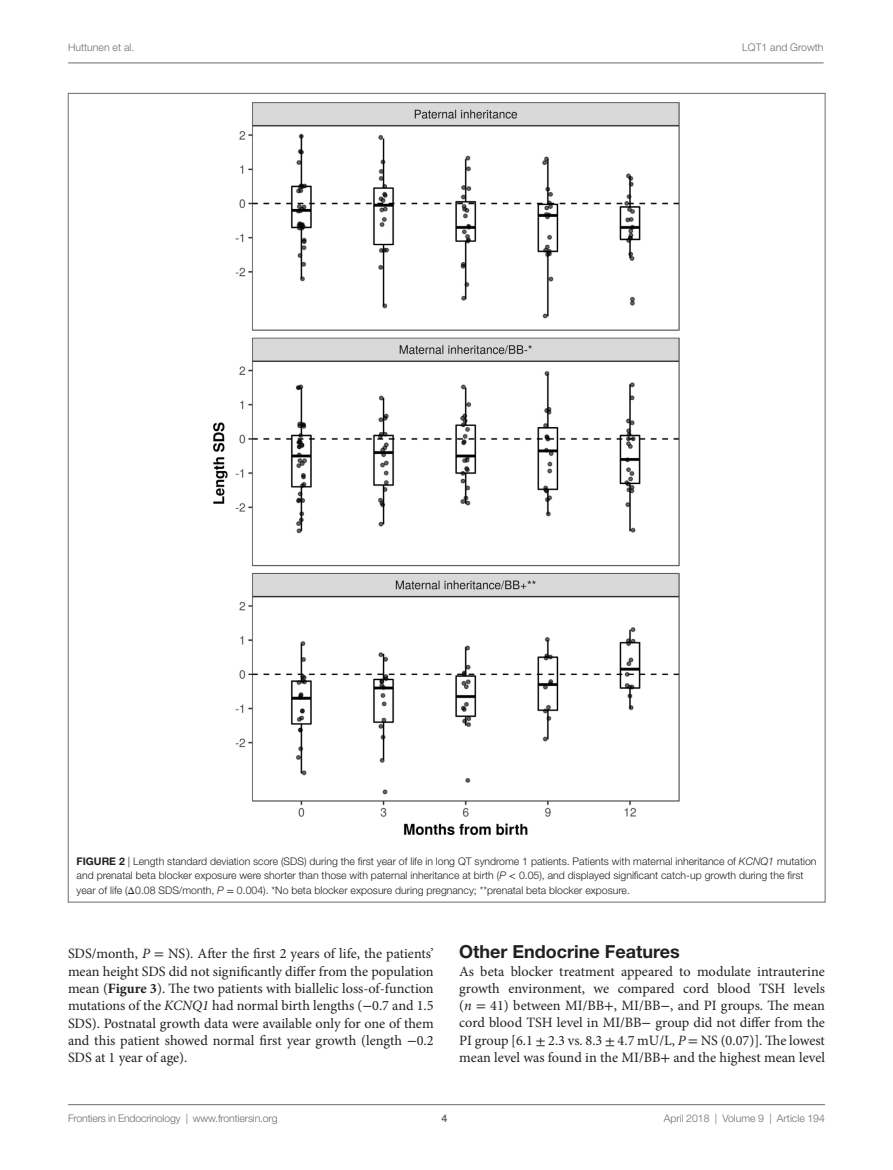
<style>
.page{position:relative;width:893px;height:1170px;background:#fff}
.page>*{position:absolute;margin:0;border:0;box-sizing:border-box;transform-origin:0 0}
.t1{font:700 18px "Helvetica Neue LT Std";color:#231f20}
.t2{font:14.25px/17.2px "Minion Pro";letter-spacing:-.005em;color:#231f20;text-align:justify}
.t3{font:300 10.5px/14.2px "Helvetica Neue LT Std";color:#231f20}
.t4{font:300 10.5px "Helvetica Neue LT Std";letter-spacing:-.005em;color:#6c6d70}
.t5{font:700 10.5px "Helvetica Neue LT Std";color:#6c6d70}
.s1{font-weight:700}
.s2{font-style:italic}
.s3{font-family:"STIX General";font-weight:400}
.s4{font-family:"STIX General"}
</style>
<div class="page">
<img style="left:213px;top:102px;width:467px;height:733px">
<hr style="left:68px;top:63px;width:756px;height:1px;background:#6c6d70">
<hr style="left:68px;top:1104px;width:757px;height:1px;background:#6c6d70">
<p class="t4" style="left:68px;top:41px;width:68px">Huttunen et al.</p>
<p class="t4" style="left:742px;top:41px;width:83px">LQT1 and Growth</p>
<p class="t3" style="left:77px;top:854px;width:741px"><span class="s1">Figure 2</span> | Length standard deviation score (SDS) during the first year of life in long QT syndrome 1 patients. Patients with maternal inheritance of <span class="s2">KCNQ1</span> mutation and prenatal beta blocker exposure were shorter than those with paternal inheritance at birth (<span class="s2">P</span> <span class="s3">&lt;</span> 0.05), and displayed significant catch-up growth during the first year of life (<span class="s3">Δ</span>0.08 SDS/month, <span class="s2">P</span> <span class="s3">=</span> 0.004). *No beta blocker exposure during pregnancy; **prenatal beta blocker exposure.</p>
<p class="t2" style="left:68px;top:945px;width:367px">SDS/month, <span class="s2">P</span> <span class="s4">=</span> NS). After the first 2 years of life, the patients’ mean height SDS did not significantly differ from the population mean (<span class="s1">Figure 3</span>). The two patients with biallelic loss-of-function mutations of the <span class="s2">KCNQ1</span> had normal birth lengths (<span class="s4">−</span>0.7 and 1.5<br>SDS). Postnatal growth data were available only for one of them and this patient showed normal first year growth (length <span class="s4">−</span>0.2<br>SDS at 1 year of age).</p>
<p class="t1" style="left:459px;top:940px;width:222px">Other Endocrine Features</p>
<p class="t2" style="left:459px;top:962px;width:367px">As beta blocker treatment appeared to modulate intrauterine growth environment, we compared cord blood TSH levels (<span class="s2">n</span> <span class="s4">=</span> 41) between MI/BB<span class="s4">+</span>, MI/BB<span class="s4">−</span>, and PI groups. The mean cord blood TSH level in MI/BB<span class="s4">−</span> group did not differ from the PI group [6.1 <span class="s4">±</span> 2.3 vs. 8.3 <span class="s4">±</span> 4.7 mU/L, <span class="s2">P</span> <span class="s4">=</span> NS (0.07)]. The lowest mean level was found in the MI/BB<span class="s4">+</span> and the highest mean level</p>
<p class="t4" style="left:68px;top:1111px;width:211px">Frontiers in Endocrinology | www.frontiersin.org</p>
<p class="t4" style="left:664px;top:1111px;width:163px">April 2018 | Volume 9 | Article 194</p>
<p class="t5" style="left:441px;top:1111px;width:7px">4</p>
</div>
